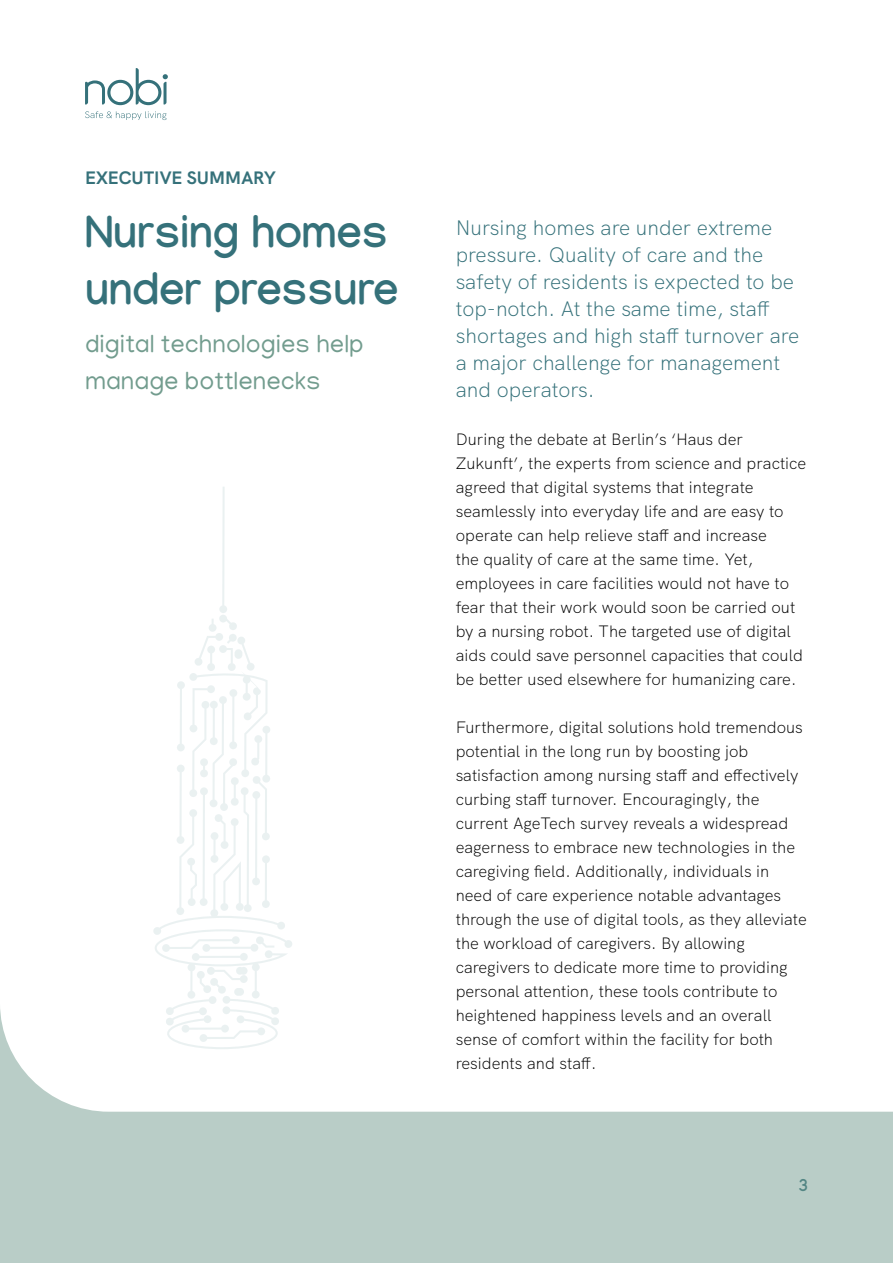
<style>
.page{position:relative;width:893px;height:1263px;background:#fff}
.page>*{position:absolute;margin:0;border:0;box-sizing:border-box;transform-origin:0 0}
.t1{font:700 45px/57px "Manjari";color:#35717a}
.t2{font:25.5px/36.6px "Manjari";color:#729c8e}
.t3{font:300 21px/27px "HK Grotesk";color:#35717a}
.t4{font:700 18px "HK Grotesk";color:#35717a}
.t5{font:700 18px "Manjari";color:#35717a}
.t6{font:300 16.5px/24px "HK Grotesk";color:#000}
</style>
<div class="page">
<svg style="left:0;top:1009px;width:893px;height:254px;fill:#b9cdc7"></svg>
<svg style="left:85px;top:68px;width:83px;height:37px"></svg>
<svg style="left:85px;top:111px;width:82px;height:9px"></svg>
<svg style="left:153px;top:487px;width:140px;height:562px"></svg>
<p class="t4" style="left:85px;top:163px;width:192px">EXECUTIVE SUMMARY</p>
<h1 class="t1" style="left:85px;top:203px;width:315px">Nursing homes under pressure</h1>
<h2 class="t2" style="left:85px;top:325px;width:280px">digital technologies help manage bottlenecks</h2>
<p class="t3" style="left:456px;top:212px;width:345px">Nursing homes are under extreme pressure. Quality of care and the safety of residents is expected to be top-notch. At the same time, staff shortages and high staff turnover are a major challenge for management and operators.</p>
<p class="t6" style="left:456px;top:426px;width:352px">During the debate at Berlin’s ‘Haus der Zukunft’, the experts from science and practice agreed that digital systems that integrate seamlessly into everyday life and are easy to operate can help relieve staff and increase<br>the quality of care at the same time. Yet, employees in care facilities would not have to fear that their work would soon be carried out by a nursing robot. The targeted use of digital aids could save personnel capacities that could be better used elsewhere for humanizing care.</p>
<p class="t6" style="left:456px;top:714px;width:353px">Furthermore, digital solutions hold tremendous potential in the long run by boosting job satisfaction among nursing staff and effectively curbing staff turnover. Encouragingly, the current AgeTech survey reveals a widespread eagerness to embrace new technologies in the caregiving field. Additionally, individuals in need of care experience notable advantages through the use of digital tools, as they alleviate the workload of caregivers. By allowing caregivers to dedicate more time to providing personal attention, these tools contribute to heightened happiness levels and an overall sense of comfort within the facility for both residents and staff.</p>
<p class="t5" style="left:798px;top:1174px;width:11px">3</p>
</div>
